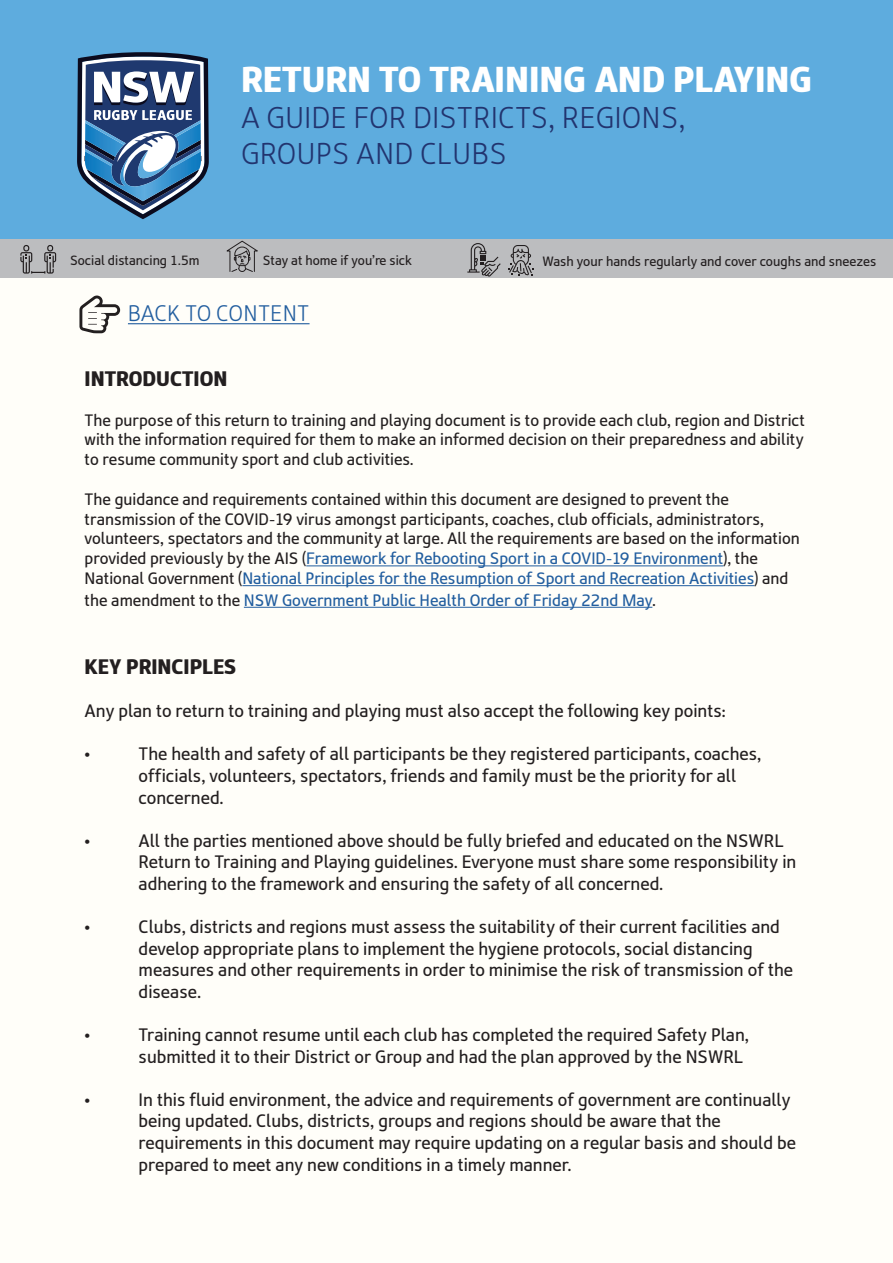
<style>
.page{position:relative;width:893px;height:1263px;background:#fff}
.page>*{position:absolute;margin:0;border:0;box-sizing:border-box;transform-origin:0 0}
.t1{font:900 36px "RL Font";color:#fff}
.t2{font:300 30px/36px "RL Font";color:#22346f}
.t3{font:300 22.5px "RL Font";color:#225e9f}
.t4{font:900 21px "RL Font";color:#231f20}
.t5{font:18px/21.6px "RL Font";color:#231f20}
.t6{font:16.5px/19.8px "RL Font";color:#231f20;text-align:justify}
.t7{font:16.5px "RL Font";color:#225e9f}
.t8{font:13.5px "RL Font";color:#231f20}
.t9{font:13.35px "RL Font";color:#231f20}
.s1{color:#225e9f}
.s2{color:#231f20}
</style>
<div class="page">
<div style="left:0;top:0;width:893px;height:259px;background:#5eacde"></div>
<svg style="left:77px;top:52px;width:132px;height:167px"></svg>
<div style="left:0;top:240px;width:893px;height:38px;background:#bcbdbf"></div>
<svg style="left:20px;top:245px;width:36px;height:29px"></svg>
<svg style="left:226px;top:240px;width:32px;height:32px"></svg>
<svg style="left:467px;top:243px;width:34px;height:34px"></svg>
<svg style="left:508px;top:245px;width:25px;height:31px"></svg>
<div style="left:0;top:278px;width:893px;height:985px;background:#fffef9"></div>
<hr style="left:306px;top:565px;width:417px;height:1px;background:#225e9f">
<hr style="left:242px;top:585px;width:512px;height:1px;background:#225e9f">
<hr style="left:244px;top:607px;width:408px;height:1px;background:#225e9f">
<hr style="left:128px;top:323px;width:182px;height:1px;background:#225e9f">
<svg style="left:79px;top:296px;width:41px;height:37px"></svg>
<h1 class="t1" style="left:241px;top:66px;width:572px">RETURN TO TRAINING AND PLAYING</h1>
<h2 class="t2" style="left:241px;top:99px;width:446px">A GUIDE FOR DISTRICTS, REGIONS,<br>GROUPS AND CLUBS</h2>
<p class="t9" style="left:70px;top:256px;width:131px">Social distancing 1.5m</p>
<p class="t9" style="left:263px;top:256px;width:151px">Stay at home if you’re sick</p>
<p class="t8" style="left:543px;top:256px;width:335px">Wash your hands regularly and cover coughs and sneezes</p>
<p class="t3" style="left:128px;top:301px;width:183px">BACK TO CONTENT</p>
<p class="t4" style="left:85px;top:371px;width:144px">INTRODUCTION</p>
<p class="t6" style="left:85px;top:412px;width:722px">The purpose of this return to training and playing document is to provide each club, region and District with the information required for them to make an informed decision on their preparedness and ability to resume community sport and club activities.</p>
<p class="t6" style="left:85px;top:491px;width:717px;text-align:left">The guidance and requirements contained within this document are designed to prevent the transmission of the COVID-19 virus amongst participants, coaches, club officials, administrators, volunteers, spectators and the community at large. All the requirements are based on the information provided previously by the AIS (<span class="s1">Framework for Rebooting Sport in a COVID-19 Environment</span>), the National Government (<span class="s1">National Principles for the Resumption of Sport and Recreation Activities</span>) and</p>
<p class="t7" style="left:85px;top:594px;width:572px"><span class="s2">the amendment to the</span> NSW Government Public Health Order of Friday 22nd May<span class="s2">.</span></p>
<p class="t4" style="left:85px;top:659px;width:153px">KEY PRINCIPLES</p>
<p class="t5" style="left:85px;top:702px;width:643px">Any plan to return to training and playing must also accept the following key points:</p>
<p class="t5" style="left:85px;top:745px;width:7px">•</p>
<p class="t5" style="left:139px;top:745px;width:624px">The health and safety of all participants be they registered participants, coaches, officials, volunteers, spectators, friends and family must be the priority for all concerned.</p>
<p class="t5" style="left:85px;top:832px;width:7px">•</p>
<p class="t5" style="left:139px;top:832px;width:659px">All the parties mentioned above should be fully briefed and educated on the NSWRL<br>Return to Training and Playing guidelines. Everyone must share some responsibility in adhering to the framework and ensuring the safety of all concerned.</p>
<p class="t5" style="left:85px;top:918px;width:7px">•</p>
<p class="t5" style="left:139px;top:918px;width:656px">Clubs, districts and regions must assess the suitability of their current facilities and develop appropriate plans to implement the hygiene protocols, social distancing measures and other requirements in order to minimise the risk of transmission of the disease.</p>
<p class="t5" style="left:85px;top:1026px;width:7px">•</p>
<p class="t5" style="left:139px;top:1026px;width:612px">Training cannot resume until each club has completed the required Safety Plan, submitted it to their District or Group and had the plan approved by the NSWRL</p>
<p class="t5" style="left:85px;top:1091px;width:7px">•</p>
<p class="t5" style="left:139px;top:1091px;width:659px">In this fluid environment, the advice and requirements of government are continually being updated. Clubs, districts, groups and regions should be aware that the requirements in this document may require updating on a regular basis and should be prepared to meet any new conditions in a timely manner.</p>
</div>
